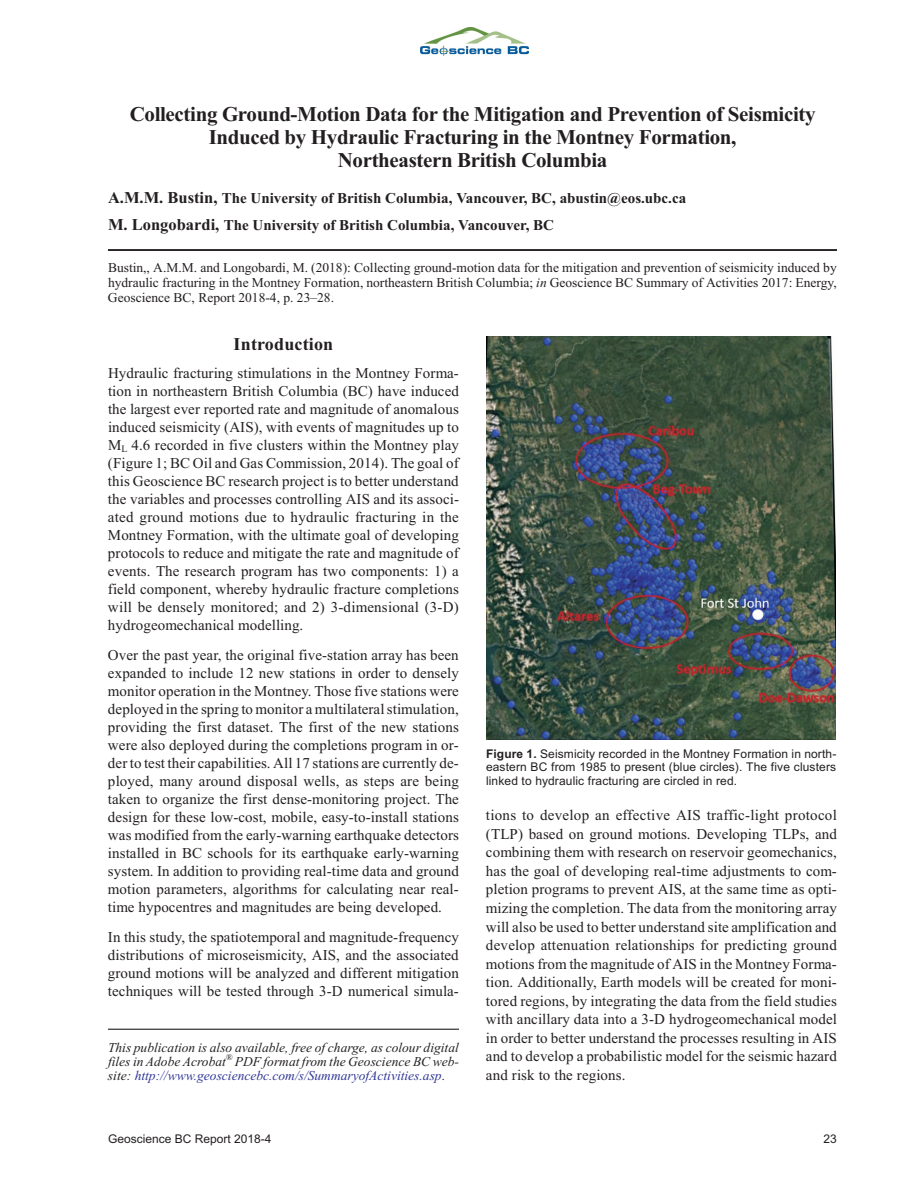
<style>
.page{position:relative;width:918px;height:1188px;background:#fff}
.page>*{position:absolute;margin:0;border:0;box-sizing:border-box;transform-origin:0 0}
.t1{font:700 21px/22.8px "Times New Roman";letter-spacing:-.015em;color:#231f20;text-align:center}
.t2{font:700 18px "Times New Roman";letter-spacing:.01em;color:#231f20}
.t3{font:15px/18px "Times New Roman";letter-spacing:.005em;color:#231f20;text-align:justify}
.t4{font:700 15px/27.2px "Times New Roman";color:#231f20}
.t5{font:13.5px/15px "Times New Roman";color:#231f20;text-align:justify}
.t6{font:italic 13.5px/14.2px "Times New Roman";color:#2e3695}
.t7{font:italic 13.5px/14.2px "Times New Roman";color:#231f20}
.t8{font:12px/13.5px "Arial";letter-spacing:.01em;color:#231f20;text-align:justify}
.t9{font:italic 8.7px "Times New Roman";color:#231f20}
.s1{font-size:16.5px}
.s2{font-style:italic}
.s3{font-weight:700}
.s4{color:#231f20}
</style>
<div class="page">
<hr style="left:108px;top:249px;width:729px;height:2px;background:#231f20">
<img style="left:421px;top:27px;width:108px;height:28px">
<hr style="left:108px;top:1029px;width:351px;height:1px;background:#231f20">
<img style="left:487px;top:336px;width:348px;height:403px">
<h1 class="t1" style="left:130px;top:105px;width:687px">Collecting Ground-Motion Data for the Mitigation and Prevention of Seismicity<br>Induced by Hydraulic Fracturing in the Montney Formation,<br>Northeastern British Columbia</h1>
<p class="t4" style="left:108px;top:186px;width:580px"><span class="s1">A.M.M. Bustin,</span> The University of British Columbia, Vancouver, BC, abustin@eos.ubc.ca<br><span class="s1">M. Longobardi,</span> The University of British Columbia, Vancouver, BC</p>
<p class="t5" style="left:108px;top:261px;width:730px">Bustin,, A.M.M. and Longobardi, M. (2018): Collecting ground-motion data for the mitigation and prevention of seismicity induced by hydraulic fracturing in the Montney Formation, northeastern British Columbia; <span class="s2">in</span> Geoscience BC Summary of Activities 2017: Energy, Geoscience BC, Report 2018-4, p. 23–28.</p>
<p class="t2" style="left:234px;top:338px;width:101px">Introduction</p>
<p class="t3" style="left:108px;top:365px;width:353px">Hydraulic fracturing stimulations in the Montney Forma&shy;tion in northeastern British Columbia (BC) have induced the largest ever reported rate and magnitude of anomalous induced seismicity (AIS), with events of magnitudes up to M<sub>L</sub> 4.6 recorded in five clusters within the Montney play (Figure 1; BC Oil and Gas Commission, 2014). The goal of this Geoscience BC research project is to better understand the variables and processes controlling AIS and its associ&shy;ated ground motions due to hydraulic fracturing in the Montney Formation, with the ultimate goal of developing protocols to reduce and mitigate the rate and magnitude of events. The research program has two components: 1) a field component, whereby hydraulic fracture completions will be densely monitored; and 2) 3-dimensional (3-D) hydrogeomechanical modelling.</p>
<p class="t3" style="left:108px;top:647px;width:353px">Over the past year, the original five-station array has been expanded to include 12 new stations in order to densely monitor operation in the Montney. Those five stations were deployed in the spring to monitor a multilateral stimulation, providing the first dataset. The first of the new stations were also deployed during the completions program in or&shy;der to test their capabilities. All 17 stations are currently de&shy;ployed, many around disposal wells, as steps are being taken to organize the first dense-monitoring project. The design for these low-cost, mobile, easy-to-install stations was modified from the early-warning earthquake detectors installed in BC schools for its earthquake early-warning system. In addition to providing real-time data and ground motion parameters, algorithms for calculating near real&shy;time hypocentres and magnitudes are being developed.</p>
<p class="t3" style="left:108px;top:929px;width:352px">In this study, the spatiotemporal and magnitude-frequency distributions of microseismicity, AIS, and the associated ground motions will be analyzed and different mitigation techniques will be tested through 3-D numerical simula-</p>
<p class="t8" style="left:486px;top:748px;width:352px"><span class="s3">Figure 1.</span> Seismicity recorded in the Montney Formation in north&shy;eastern BC from 1985 to present (blue circles). The five clusters linked to hydraulic fracturing are circled in red.</p>
<p class="t3" style="left:486px;top:807px;width:353px;line-height:18.6px">tions to develop an effective AIS traffic-light protocol (TLP) based on ground motions. Developing TLPs, and combining them with research on reservoir geomechanics, has the goal of developing real-time adjustments to com&shy;pletion programs to prevent AIS, at the same time as opti&shy;mizing the completion. The data from the monitoring array will also be used to better understand site amplification and develop attenuation relationships for predicting ground motions from the magnitude of AIS in the Montney Forma&shy;tion. Additionally, Earth models will be created for moni&shy;tored regions, by integrating the data from the field studies with ancillary data into a 3-D hydrogeomechanical model in order to better understand the processes resulting in AIS and to develop a probabilistic model for the seismic hazard and risk to the regions.</p>
<p class="t7" style="left:108px;top:1041px;width:352px">This publication is also available, free of charge, as colour digital files in Adobe Acrobat</p>
<p class="t9" style="left:226px;top:1054px;width:8px">®</p>
<p class="t6" style="left:108px;top:1055px;width:352px;text-indent:127px"><span class="s4">PDF format from the Geoscience BC web&shy;site:</span> http://www.geosciencebc.com/s/SummaryofActivities.asp<span class="s4">.</span></p>
<p class="t8" style="left:108px;top:1134px;width:165px">Geoscience BC Report 2018-4</p>
<p class="t8" style="left:824px;top:1134px;width:15px">23</p>
</div>
